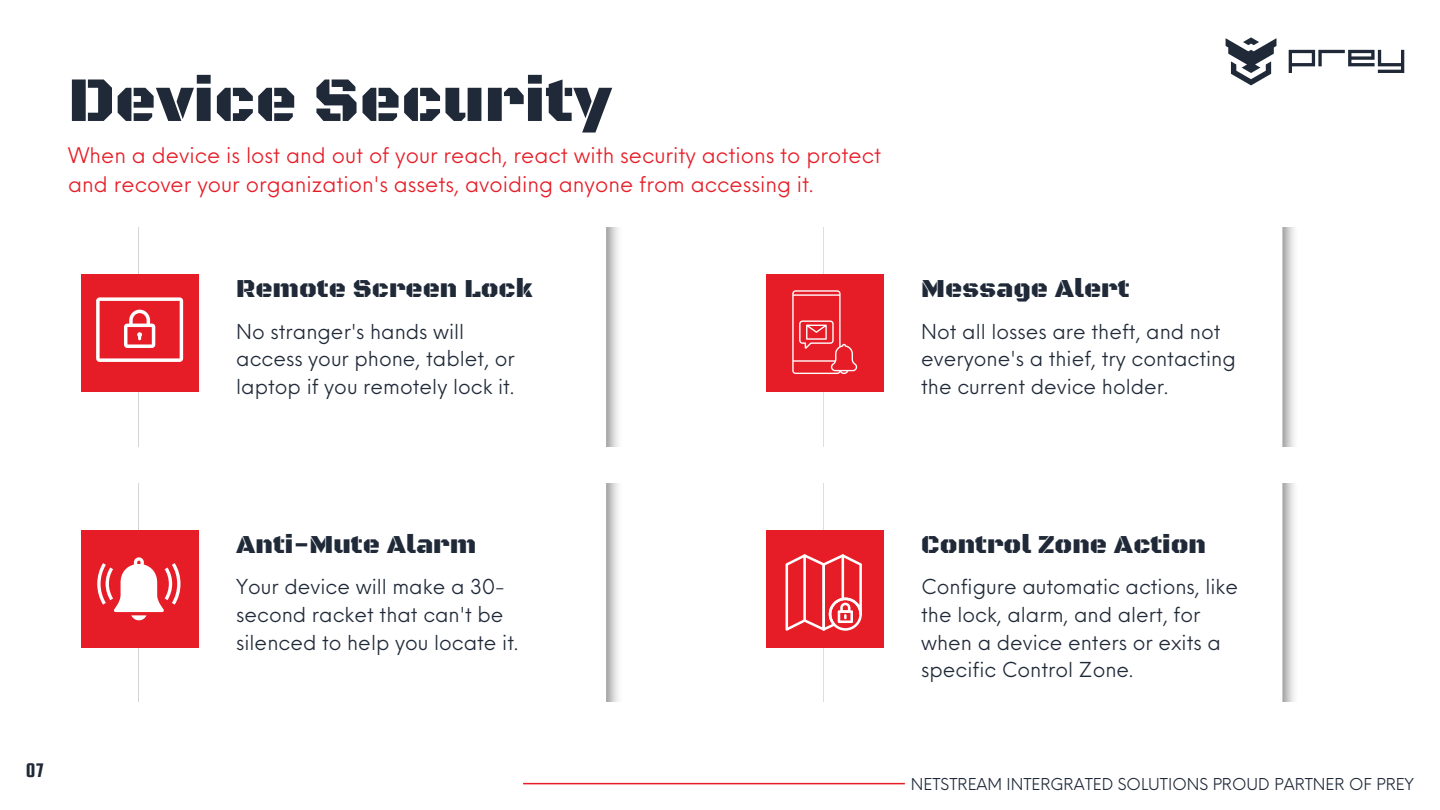
<style>
.page{position:relative;width:1440px;height:810px;background:#fff}
.page>*{position:absolute;margin:0;border:0;box-sizing:border-box;transform-origin:0 0}
.t1{font:64px "Black Ops One";color:#1f2938}
.t2{font:26.5px "Black Ops One";color:#1f2938}
.t3{font:21px/29.2px "Neue Einstellung";color:#e61d27}
.t4{font:21px "Squada One";color:#1f2938}
.t5{font:20.1px/27.8px "Neue Einstellung";color:#1f2938}
.t6{font:16px "Neue Einstellung";color:#1f2938}
</style>
<div class="page">
<img style="left:139px;top:228px;width:479px;height:218px">
<div style="left:81px;top:275px;width:118px;height:117px;background:#e61d27"></div>
<img style="left:824px;top:228px;width:470px;height:218px">
<div style="left:766px;top:275px;width:118px;height:117px;background:#e61d27"></div>
<img style="left:606px;top:483px;width:12px;height:219px">
<div style="left:81px;top:530px;width:118px;height:118px;background:#e61d27"></div>
<img style="left:1282px;top:483px;width:12px;height:219px">
<div style="left:766px;top:530px;width:118px;height:118px;background:#e61d27"></div>
<svg style="left:96px;top:297px;width:87px;height:65px"></svg>
<svg style="left:792px;top:290px;width:65px;height:84px"></svg>
<svg style="left:97px;top:557px;width:84px;height:63px"></svg>
<svg style="left:786px;top:554px;width:76px;height:77px"></svg>
<hr style="left:523px;top:783px;width:382px;height:1px;background:#e61d27">
<svg style="left:1289px;top:50px;width:115px;height:23px"></svg>
<svg style="left:1226px;top:37px;width:51px;height:48px"></svg>
<p class="t1" style="left:68px;top:63px;width:545px">Device Security</p>
<p class="t3" style="left:68px;top:139px;width:814px">When a device is lost and out of your reach, react with security actions to protect and recover your organization's assets, avoiding anyone from accessing it.</p>
<p class="t2" style="left:236px;top:273px;width:298px">Remote Screen Lock</p>
<p class="t5" style="left:236px;top:315px;width:280px">No stranger's hands will access your phone, tablet, or laptop if you remotely lock it.</p>
<p class="t2" style="left:921px;top:273px;width:210px">Message Alert</p>
<p class="t5" style="left:921px;top:315px;width:316px">Not all losses are theft, and not everyone's a thief, try contacting the current device holder.</p>
<p class="t4" style="left:26px;top:759px;width:20px">07</p>
<p class="t2" style="left:236px;top:529px;width:241px">Anti-Mute Alarm</p>
<p class="t5" style="left:236px;top:571px;width:283px">Your device will make a 30- second racket that can't be silenced to help you locate it.</p>
<p class="t2" style="left:921px;top:529px;width:286px">Control Zone Action</p>
<p class="t5" style="left:921px;top:571px;width:318px">Configure automatic actions, like the lock, alarm, and alert, for when a device enters or exits a specific Control Zone.</p>
<p class="t6" style="left:911px;top:770px;width:505px">NETSTREAM INTERGRATED SOLUTIONS PROUD PARTNER OF PREY</p>
</div>
